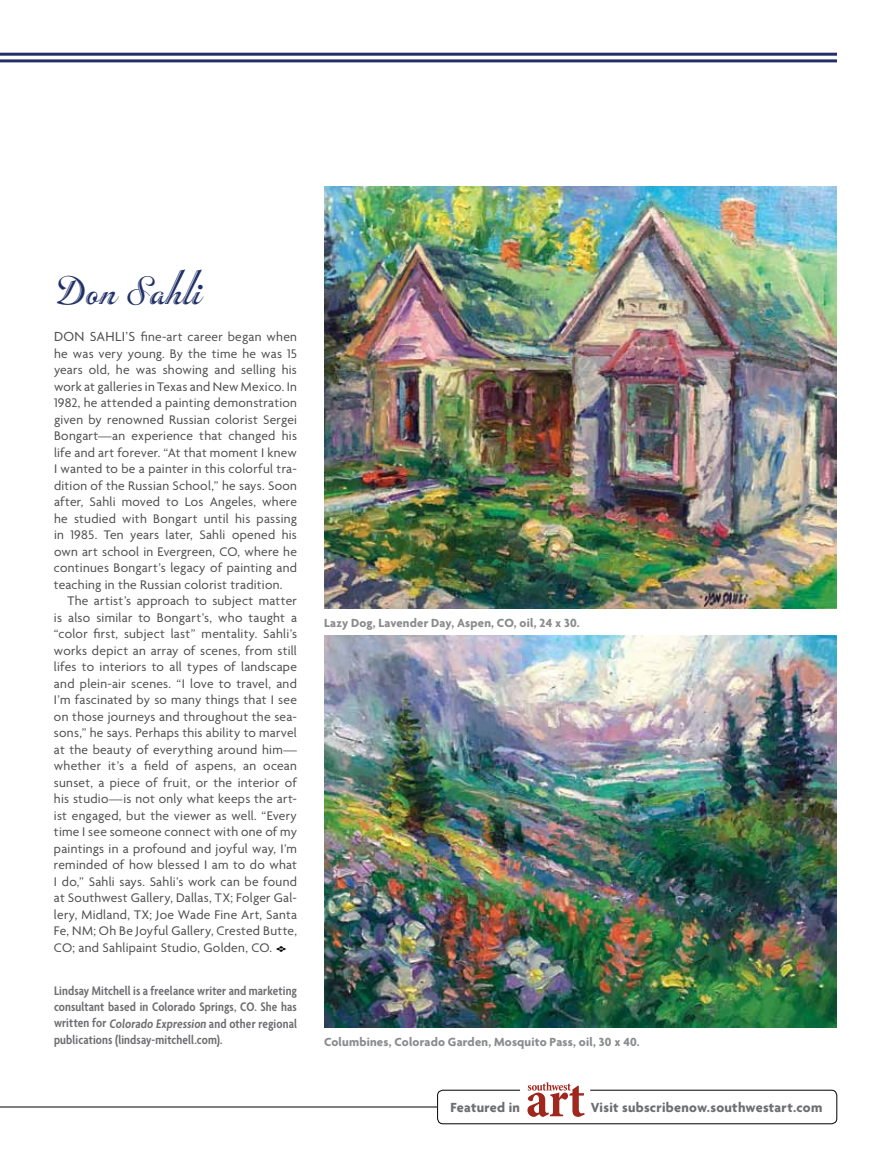
<style>
.page{position:relative;width:891px;height:1161px;background:#fff}
.page>*{position:absolute;margin:0;border:0;box-sizing:border-box;transform-origin:0 0}
.t1{font:42px "Inscription Plain";letter-spacing:.01em;color:#1e3067}
.t2{font:700 14.25px "Agenda";letter-spacing:.02em;color:#6d6e71}
.t3{font:13.5px/16.5px "Agenda";letter-spacing:.02em;color:#4d4d4f;text-align:justify}
.t4{font:600 condensed 13.5px/16.5px "Agenda";letter-spacing:.01em;color:#6d6e71;text-align:justify}
.t5{font:700 12.75px "Agenda";letter-spacing:.015em;color:#8a8c8e}
.s1{font-size:14.25px}
.s2{font-family:"Type Embellishments One Plain";font-size:9px;color:#000}
</style>
<div class="page">
<hr style="left:0;top:1107px;width:437px;height:1px;background:#000">
<svg style="left:437px;top:1082px;width:400px;height:42px"></svg>
<img style="left:324px;top:636px;width:513px;height:392px">
<img style="left:324px;top:187px;width:513px;height:422px">
<h1 class="t1" style="left:54px;top:265px;width:150px">Don Sahli</h1>
<p class="t3" style="left:54px;top:328px;width:245px"><span class="s1">Don Sahli ’s</span> fine-art career began when he was very young. By the time he was 15 years old, he was showing and selling his work at galleries in Texas and New Mexico. In 1982, he attended a painting demonstration given by renowned Russian colorist Sergei Bongart—an experience that changed his life and art forever. “At that moment I knew I wanted to be a painter in this colorful tra&shy;dition of the Russian School,” he says. Soon after, Sahli moved to Los Angeles, where he studied with Bongart until his passing in 1985. Ten years later, Sahli opened his own art school in Evergreen, CO, where he continues Bongart’s legacy of painting and teaching in the Russian colorist tradition.</p>
<p class="t3" style="left:54px;top:592px;width:245px;text-indent:14px">The artist’s approach to subject matter is also similar to Bongart’s, who taught a “color first, subject last” mentality. Sahli’s works depict an array of scenes, from still lifes to interiors to all types of landscape and plein-air scenes. “I love to travel, and I’m fascinated by so many things that I see on those journeys and throughout the sea&shy;sons,” he says. Perhaps this ability to marvel at the beauty of everything around him— whether it’s a field of aspens, an ocean sunset, a piece of fruit, or the interior of his studio—is not only what keeps the art&shy;ist engaged, but the viewer as well. “Every time I see someone connect with one of my paintings in a profound and joyful way, I’m reminded of how blessed I am to do what I do,” Sahli says. Sahli’s work can be found at Southwest Gallery, Dallas, TX; Folger Gal&shy;lery, Midland, TX; Joe Wade Fine Art, Santa Fe, NM; Oh Be Joyful Gallery, Crested Butte, CO; and Sahlipaint Studio, Golden, CO. <span class="s2">E</span></p>
<p class="t4" style="left:54px;top:982px;width:245px">Lindsay Mitchell is a freelance writer and marketing consultant based in Colorado Springs, CO. She has written for Colorado Expression and other regional publications (lindsay-mitchell.com).</p>
<p class="t5" style="left:324px;top:615px;width:257px">Lazy Dog, Lavender Day, Aspen, CO, oil, 24 x 30.</p>
<p class="t5" style="left:324px;top:1034px;width:317px">Columbines, Colorado Garden, Mosquito Pass, oil, 30 x 40.</p>
<p class="t2" style="left:451px;top:1098px;width:71px">Featured in</p>
<p class="t2" style="left:591px;top:1098px;width:233px">Visit subscribenow.southwestart.com</p>
</div>
